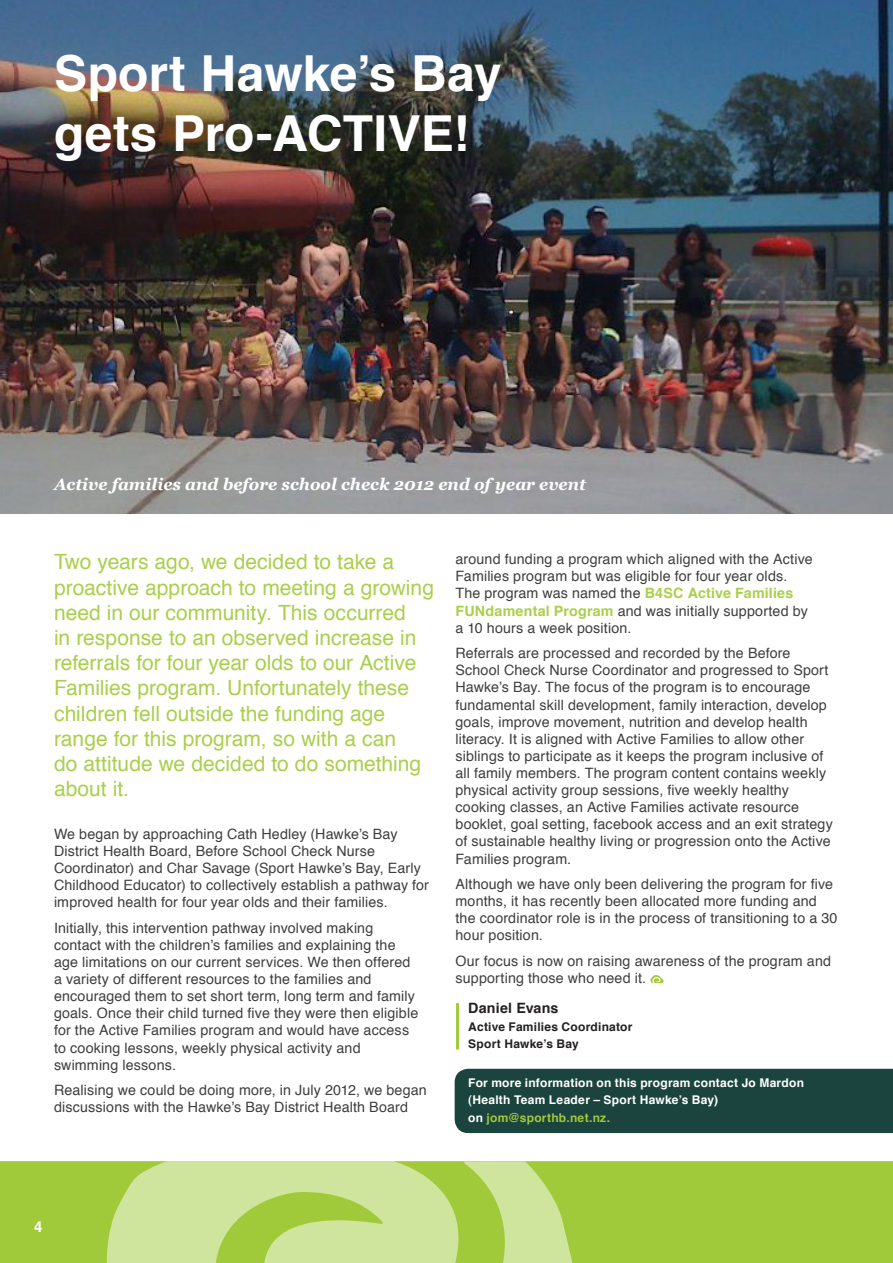
<style>
.page{position:relative;width:893px;height:1263px;background:#fff}
.page>*{position:absolute;margin:0;border:0;box-sizing:border-box;transform-origin:0 0}
.Helvetica_Title{font:700 49.65px/59.6px "Helvetica";color:#fff}
.Copy{font:21px/25.2px "Helvetica";color:#aacf4b}
.t1{font:italic 700 16.5px "Georgia";color:#fff}
.t2{font:700 15px "Helvetica";color:#fff}
.Copy-2{font:14.25px/17.1px "Helvetica";letter-spacing:.01em;color:#3e3e3f}
.t3{font:700 14.25px "Helvetica";letter-spacing:.015em;color:#231f20}
.Copy-3{font:700 12px/17.4px "Helvetica";letter-spacing:.02em;color:#fff}
.t4{font:700 12px "Helvetica";letter-spacing:.02em;color:#231f20}
.s1{font-weight:700;color:#aacf4b}
.s2{color:#a1ca3a}
</style>
<div class="page">
<div style="left:455px;top:1069px;width:438px;height:64px;background:#1c443e"></div>
<img style="left:0;top:0;width:893px;height:513px">
<div style="left:0;top:1161px;width:893px;height:102px;background:#a1ca3a"></div>
<svg style="left:650px;top:975px;width:14px;height:8px"></svg>
<hr style="left:456px;top:1003px;width:3px;height:46px;background:#a1ca3a">
<svg style="left:105px;top:1161px;width:476px;height:102px;background:#c1dc7e"></svg>
<p class="Helvetica_Title" style="left:54px;top:45px;width:449px">Sport Hawke’s Bay gets Pro-ACTIVE!</p>
<p class="t1" style="left:54px;top:474px;width:533px">Active families and before school check 2012 end of year event</p>
<p class="Copy" style="left:54px;top:550px;width:381px">Two years ago, we decided to take a proactive approach to meeting a growing need in our community. This occurred<br>in response to an observed increase in referrals for four year olds to our Active Families program. Unfortunately these children fell outside the funding age range for this program, so with a can<br>do attitude we decided to do something about it.</p>
<p class="Copy-2" style="left:54px;top:826px;width:377px">We began by approaching Cath Hedley (Hawke’s Bay District Health Board, Before School Check Nurse Coordinator) and Char Savage (Sport Hawke’s Bay, Early Childhood Educator) to collectively establish a pathway for improved health for four year olds and their families.</p>
<p class="Copy-2" style="left:54px;top:920px;width:366px">Initially, this intervention pathway involved making contact with the children’s families and explaining the age limitations on our current services. We then offered a variety of different resources to the families and encouraged them to set short term, long term and family goals. Once their child turned five they were then eligible for the Active Families program and would have access to cooking lessons, weekly physical activity and swimming lessons.</p>
<p class="Copy-2" style="left:54px;top:1082px;width:374px">Realising we could be doing more, in July 2012, we began discussions with the Hawke’s Bay District Health Board</p>
<p class="Copy-2" style="left:455px;top:551px;width:359px">around funding a program which aligned with the Active Families program but was eligible for four year olds.<br>The program was named the <span class="s1">B4SC Active Families FUNdamental Program</span> and was initially supported by a 10 hours a week position.</p>
<p class="Copy-2" style="left:455px;top:645px;width:379px">Referrals are processed and recorded by the Before School Check Nurse Coordinator and progressed to Sport Hawke’s Bay. The focus of the program is to encourage fundamental skill development, family interaction, develop goals, improve movement, nutrition and develop health literacy. It is aligned with Active Families to allow other siblings to participate as it keeps the program inclusive of all family members. The program content contains weekly physical activity group sessions, five weekly healthy cooking classes, an Active Families activate resource booklet, goal setting, facebook access and an exit strategy of sustainable healthy living or progression onto the Active Families program.</p>
<p class="Copy-2" style="left:455px;top:876px;width:383px">Although we have only been delivering the program for five months, it has recently been allocated more funding and the coordinator role is in the process of transitioning to a 30 hour position.</p>
<p class="Copy-2" style="left:455px;top:953px;width:377px">Our focus is now on raising awareness of the program and supporting those who need it.</p>
<p class="t3" style="left:468px;top:997px;width:92px">Daniel Evans</p>
<p class="t4" style="left:468px;top:1017px;width:166px">Active Families Coordinator</p>
<p class="t4" style="left:468px;top:1034px;width:112px">Sport Hawke’s Bay</p>
<p class="Copy-3" style="left:468px;top:1074px;width:337px">For more information on this program contact Jo Mardon (Health Team Leader – Sport Hawke’s Bay)<br>on <span class="s2">jom@sporthb.net.nz.</span></p>
<p class="t2" style="left:34px;top:1214px;width:10px">4</p>
</div>
